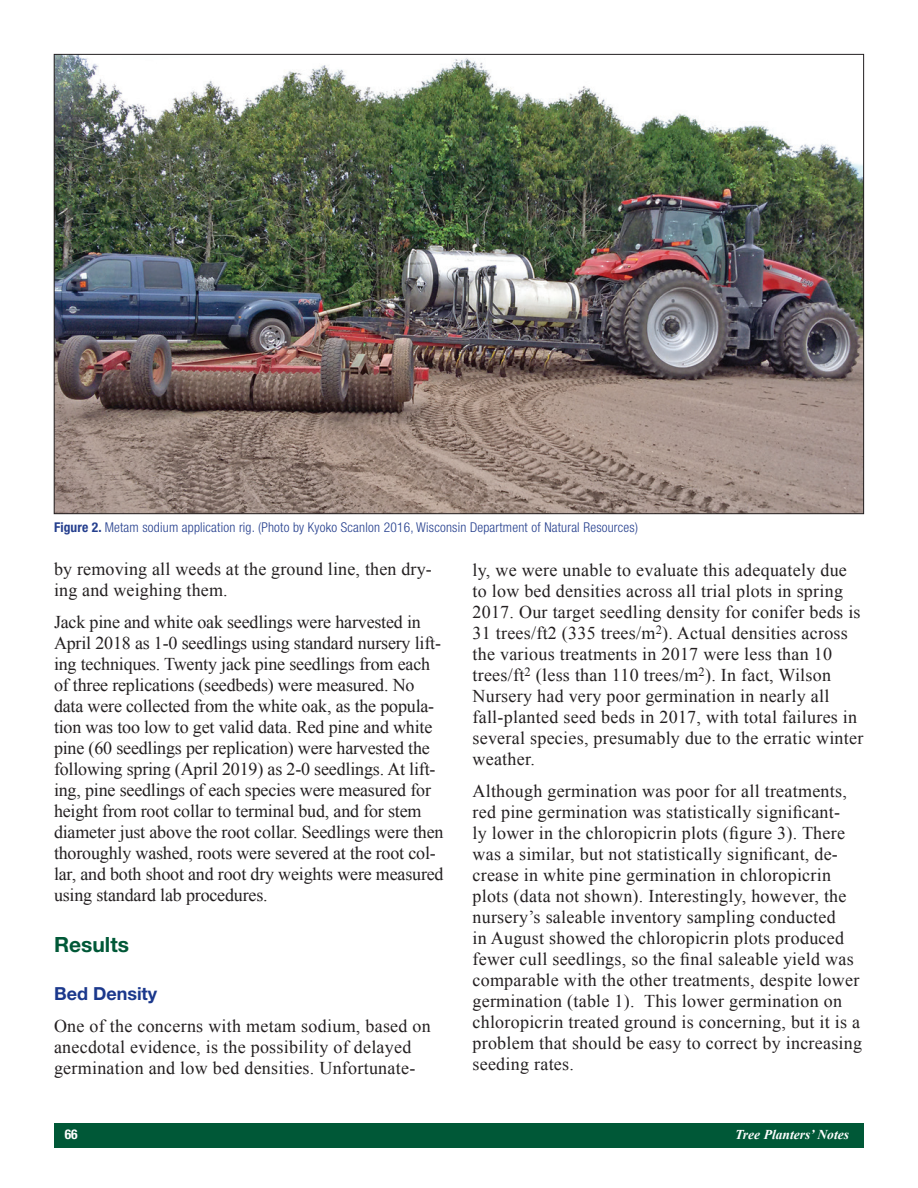
<style>
.page{position:relative;width:918px;height:1188px;background:#fff}
.page>*{position:absolute;margin:0;border:0;box-sizing:border-box;transform-origin:0 0}
.Body_Head_1{font:700 21px "Helvetica Neue LT Std";color:#005837}
.t1{font:18px/21px "Times New Roman";letter-spacing:.015em;color:#231f20}
.t2{font:18px/21px "Times New Roman";letter-spacing:-.01em;color:#231f20}
.Body_Head_2{font:700 18px "Helvetica Neue LT Std";color:#1b388c}
.Captions{font:300 condensed 13.5px "Helvetica Neue LT Std";letter-spacing:.015em;color:#253f8e}
.t3{font:italic 700 13.5px "Times New Roman";color:#fff}
.t4{font:700 condensed 13.5px "Helvetica Neue LT Std";color:#fff}
.s1{font-weight:700}
</style>
<div class="page">
<div style="left:54px;top:1123px;width:810px;height:25px;background:#005837"></div>
<img style="left:56px;top:56px;width:806px;height:456px">
<p class="Captions" style="left:54px;top:519px;width:586px"><span class="s1">Figure 2.</span> Metam sodium application rig. (Photo by Kyoko Scanlon 2016, Wisconsin Department of Natural Resources)</p>
<p class="t1" style="left:54px;top:559px;width:379px">by removing all weeds at the ground line, then dry&shy;ing and weighing them.</p>
<p class="t2" style="left:54px;top:611px;width:391px">Jack pine and white oak seedlings were harvested in April 2018 as 1-0 seedlings using standard nursery lift&shy;ing techniques. Twenty jack pine seedlings from each of three replications (seedbeds) were measured. No data were collected from the white oak, as the popula&shy;tion was too low to get valid data. Red pine and white pine (60 seedlings per replication) were harvested the following spring (April 2019) as 2-0 seedlings. At lift&shy;ing, pine seedlings of each species were measured for height from root collar to terminal bud, and for stem diameter just above the root collar. Seedlings were then thoroughly washed, roots were severed at the root col&shy;lar, and both shoot and root dry weights were measured using standard lab procedures.</p>
<p class="Body_Head_1" style="left:54px;top:932px;width:77px">Results</p>
<p class="Body_Head_2" style="left:54px;top:983px;width:105px">Bed Density</p>
<p class="t1" style="left:54px;top:1015px;width:378px">One of the concerns with metam sodium, based on anecdotal evidence, is the possibility of delayed germination and low bed densities. Unfortunate-</p>
<p class="t1" style="left:472px;top:559px;width:392px">ly, we were unable to evaluate this adequately due to low bed densities across all trial plots in spring 2017. Our target seedling density for conifer beds is 31 trees/ft2 (335 trees/m<sup>2</sup>). Actual densities across the various treatments in 2017 were less than 10 trees/ft<sup>2</sup> (less than 110 trees/m<sup>2</sup>). In fact, Wilson Nursery had very poor germination in nearly all fall-planted seed beds in 2017, with total failures in several species, presumably due to the erratic winter weather.</p>
<p class="t1" style="left:472px;top:780px;width:391px">Although germination was poor for all treatments, red pine germination was statistically significant-<br>ly lower in the chloropicrin plots (figure 3). There was a similar, but not statistically significant, de&shy;crease in white pine germination in chloropicrin plots (data not shown). Interestingly, however, the nursery’s saleable inventory sampling conducted<br>in August showed the chloropicrin plots produced fewer cull seedlings, so the final saleable yield was comparable with the other treatments, despite lower germination (table 1). This lower germination on chloropicrin treated ground is concerning, but it is a problem that should be easy to correct by increasing seeding rates.</p>
<p class="t4" style="left:65px;top:1126px;width:14px">66</p>
<p class="t3" style="left:735px;top:1125px;width:115px">Tree Planters’ Notes</p>
</div>
